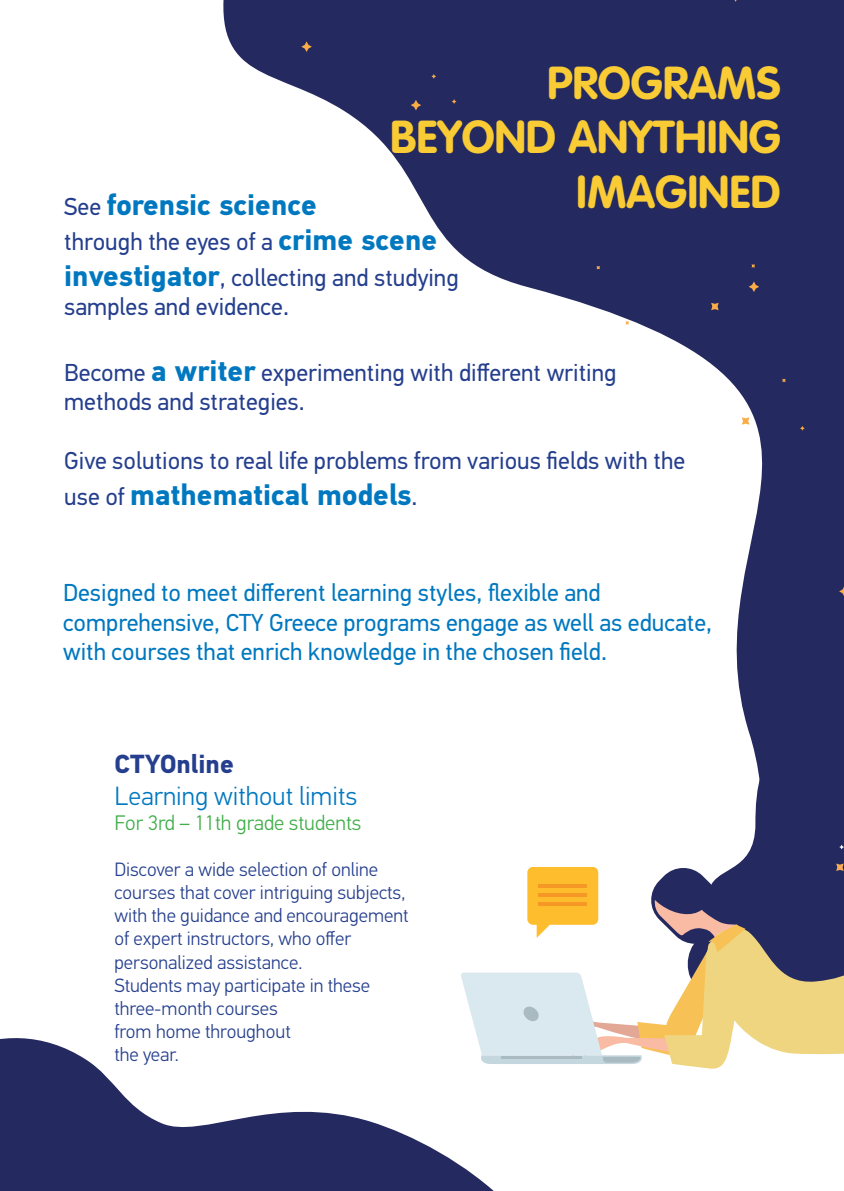
<style>
.page{position:relative;width:844px;height:1191px;background:#fff}
.page>*{position:absolute;margin:0;border:0;box-sizing:border-box;transform-origin:0 0}
.t1{font:800 45.5px/54.6px "PF Futura Neu Rounded";color:#f9cb34;text-align:right}
.t2{font:700 29.75px "PF Din Text Pro";color:#0078c0}
.t3{font:300 26.25px "PF Din Text Pro";color:#0078c0}
.t4{font:700 26.25px "PF Din Text Pro";color:#253f8e}
.t5{font:24.5px/35.7px "PF Din Text Pro";color:#253f8e}
.t6{font:24.5px/29.4px "PF Din Text Pro";color:#0078c0}
.t7{font:300 21px "PF Din Text Pro";color:#40ae49}
.t8{font:300 19.25px/23.1px "PF Din Text Pro";color:#253f8e}
.s1{font-weight:400;font-size:24.5px;color:#253f8e}
.s2{font-weight:700;font-size:29.75px;color:#0078c0}
</style>
<div class="page">
<svg style="left:223px;top:0;width:620px;height:411px;fill:#24295f"></svg>
<svg style="left:0;top:1038px;width:494px;height:153px;fill:#24295f"></svg>
<svg style="left:736px;top:411px;width:107px;height:445px;background:#404473"></svg>
<svg style="left:301px;top:41px;width:11px;height:11px"></svg>
<svg style="left:838px;top:586px;width:5px;height:10px"></svg>
<svg style="left:799px;top:426px;width:5px;height:4px"></svg>
<svg style="left:839px;top:844px;width:4px;height:5px"></svg>
<svg style="left:741px;top:417px;width:8px;height:8px"></svg>
<svg style="left:410px;top:100px;width:11px;height:10px"></svg>
<svg style="left:748px;top:281px;width:11px;height:11px"></svg>
<svg style="left:451px;top:99px;width:5px;height:5px"></svg>
<svg style="left:431px;top:74px;width:5px;height:5px"></svg>
<svg style="left:711px;top:303px;width:7px;height:7px"></svg>
<svg style="left:751px;top:264px;width:3px;height:4px"></svg>
<svg style="left:460px;top:856px;width:383px;height:214px"></svg>
<h1 class="t1" style="left:390px;top:55px;width:392px">PROGRAMS<br>BEYOND ANYTHING<br>IMAGINED</h1>
<h2 class="t2" style="left:64px;top:186px;width:254px"><span class="s1">See</span> forensic science</h2>
<p class="t5" style="left:64px;top:224px;width:396px">through the eyes of a <span class="s2">crime scene investigator</span>, collecting and studying</p>
<p class="t5" style="left:64px;top:289px;width:226px">samples and evidence.</p>
<p class="t5" style="left:64px;top:358px;width:553px;line-height:29.4px">Become <span class="s2">a writer</span> experimenting with different writing methods and strategies.</p>
<p class="t5" style="left:64px;top:443px;width:622px">Give solutions to real life problems from various fields with the</p>
<h2 class="t2" style="left:64px;top:476px;width:354px"><span class="s1">use of</span> mathematical models<span class="s1">.</span></h2>
<p class="t6" style="left:63px;top:578px;width:650px">Designed to meet different learning styles, flexible and comprehensive, CTY Greece programs engage as well as educate, with courses that enrich knowledge in the chosen field.</p>
<h3 class="t4" style="left:114px;top:748px;width:121px">CTYOnline</h3>
<h3 class="t3" style="left:114px;top:780px;width:244px">Learning without limits</h3>
<p class="t7" style="left:114px;top:810px;width:248px">For 3rd – 11th grade students</p>
<p class="t8" style="left:114px;top:858px;width:296px">Discover a wide selection of online courses that cover intriguing subjects, with the guidance and encouragement of expert instructors, who offer personalized assistance.<br>Students may participate in these three-month courses<br>from home throughout<br>the year.</p>
</div>
